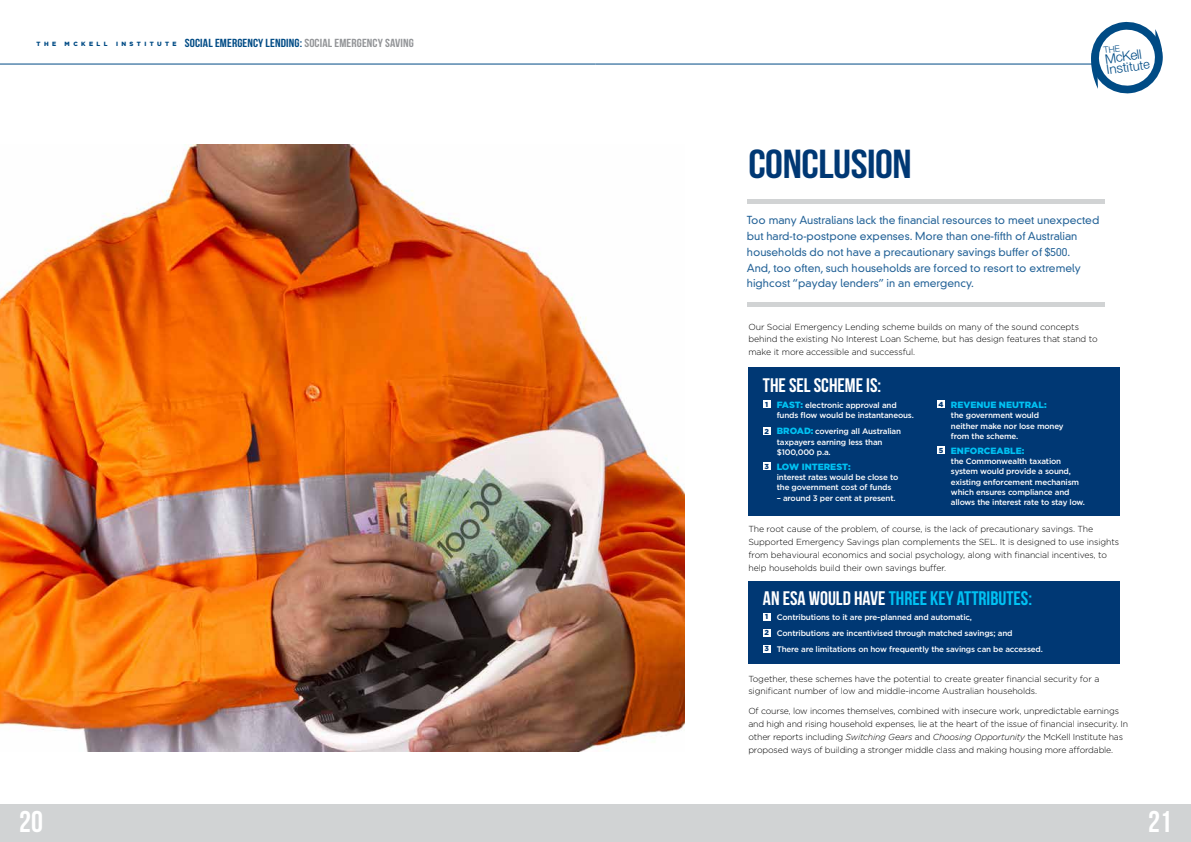
<style>
.page{position:relative;width:1191px;height:842px;background:#fff}
.page>*{position:absolute;margin:0;border:0;box-sizing:border-box;transform-origin:0 0}
.t1{font:40.5px "Bebas Neue";letter-spacing:-.01em;color:#003874;scale:1.11 1}
.t2{font:30px "Bebas Neue";color:#fff}
.t3{font:19.6px "Bebas Neue";color:#00c2f3}
.t4{font:19.6px "Bebas Neue";color:#fff}
.t5{font:300 13.2px/10.6px "Helvetica Neue";color:#004b85}
.t6{font:11.7px "Bebas Neue";letter-spacing:.01em;color:#004b85;scale:1.11 1}
.t7{font:300 10.8px/15.7px "DIN Neuzeit Grotesk";color:#236297}
.t8{font:900 9px "Gotham";color:#00c2f3}
.t9{font:300 8.8px/12.7px "Gotham";letter-spacing:-.01em;color:#000}
.t10{font:500 8px/10.4px "Gotham";letter-spacing:-.02em;color:#fff}
.t11{font:900 6.1px "Gotham";letter-spacing:.56em;color:#004b85}
.s1{font-family:"Gotham";font-weight:900;font-size:6.1px}
.s2{color:#939598}
.s3{font-size:12.7px}
.s4{font-weight:900;font-size:7.2px;color:#003874}
.s5{font-weight:900;font-size:9px;color:#00c2f3}
.s6{font-size:7.2px;color:#003874}
.s7{color:#fff}
.s8{font-style:italic}
</style>
<div class="page">
<div style="left:0;top:804px;width:595px;height:38px;background:#d1d3d4"></div>
<div style="left:595px;top:804px;width:596px;height:38px;background:#d1d3d4"></div>
<hr style="left:0;top:64px;width:595px;height:1px;background:#004b85">
<hr style="left:595px;top:64px;width:501px;height:1px;background:#004b85">
<hr style="left:747px;top:199px;width:357px;height:4px;background:#d1d3d4">
<div style="left:747px;top:302px;width:357px;height:5px;background:#d1d3d4"></div>
<img style="left:0;top:144px;width:684px;height:608px">
<div style="left:748px;top:367px;width:372px;height:149px;background:#003874"></div>
<div style="left:763px;top:401px;width:7px;height:7px;background:#fff"></div>
<div style="left:763px;top:427px;width:7px;height:8px;background:#fff"></div>
<div style="left:763px;top:462px;width:7px;height:8px;background:#fff"></div>
<div style="left:937px;top:401px;width:7px;height:7px;background:#fff"></div>
<div style="left:937px;top:446px;width:7px;height:8px;background:#fff"></div>
<div style="left:748px;top:581px;width:372px;height:83px;background:#003874"></div>
<div style="left:763px;top:613px;width:7px;height:8px;background:#fff"></div>
<div style="left:763px;top:629px;width:7px;height:8px;background:#fff"></div>
<div style="left:763px;top:645px;width:7px;height:8px;background:#fff"></div>
<svg style="left:1088px;top:21px;width:75px;height:73px"></svg>
<p class="t11" style="left:37px;top:40px;width:21px">THE</p>
<p class="t11" style="left:65px;top:40px;width:44px">MCKELL</p>
<h3 class="t6" style="left:116px;top:36px;width:270px"><span class="s1">I N S T I T U T E</span> SOCIAL EMERGENCY LENDING: <span class="s2">SOCIAL EMERGENCY SAVING</span></h3>
<h3 class="t5" style="left:1104px;top:54px;width:45px;rotate:-8deg">McKell<br>Insti<span class="s3">tute</span></h3>
<h1 class="t1" style="left:748px;top:142px;width:149px">CONCLUSION</h1>
<p class="t7" style="left:747px;top:212px;width:354px">Too many Australians lack the financial resources to meet unexpected but hard-to-postpone expenses. More than one-fifth of Australian households do not have a precautionary savings buffer of $500.<br>And, too often, such households are forced to resort to extremely highcost “payday lenders” in an emergency.</p>
<p class="t9" style="left:748px;top:320px;width:351px">Our Social Emergency Lending scheme builds on many of the sound concepts behind the existing No Interest Loan Scheme, but has design features that stand to make it more accessible and successful.</p>
<h3 class="t4" style="left:763px;top:374px;width:120px">THE SEL SCHEME IS:</h3>
<p class="t10" style="left:776px;top:400px;width:139px;text-indent:-11px"><span class="s4">1</span> <span class="s5">FAST:</span> electronic approval and funds flow would be instantaneous.</p>
<p class="t10" style="left:776px;top:426px;width:126px;text-indent:-12px"><span class="s4">2</span> <span class="s5">BROAD:</span> covering all Australian taxpayers earning less than $100,000 p.a.</p>
<p class="t8" style="left:764px;top:460px;width:88px"><span class="s6">3</span> LOW INTEREST:</p>
<p class="t10" style="left:776px;top:472px;width:123px">interest rates would be close to the government cost of funds</p>
<p class="t10" style="left:776px;top:492px;width:120px">– around 3 per cent at present.</p>
<p class="t8" style="left:938px;top:398px;width:110px"><span class="s6">4</span> REVENUE NEUTRAL:</p>
<p class="t10" style="left:951px;top:410px;width:114px">the government would neither make nor lose money from the scheme.</p>
<p class="t8" style="left:938px;top:444px;width:87px"><span class="s6">5</span> ENFORCEABLE:</p>
<p class="t10" style="left:951px;top:456px;width:135px">the Commonwealth taxation system would provide a sound, existing enforcement mechanism which ensures compliance and allows the interest rate to stay low.</p>
<p class="t9" style="left:748px;top:523px;width:372px">The root cause of the problem, of course, is the lack of precautionary savings. The Supported Emergency Savings plan complements the SEL. It is designed to use insights from behavioural economics and social psychology, along with financial incentives, to help households build their own savings buffer.</p>
<h3 class="t3" style="left:763px;top:588px;width:271px"><span class="s7">AN ESA WOULD HAVE</span> THREE KEY ATTRIBUTES:</h3>
<p class="t10" style="left:764px;top:609px;width:280px;line-height:16px"><span class="s4">1</span> Contributions to it are pre-planned and automatic,<br><span class="s4">2</span> Contributions are incentivised through matched savings; and<br><span class="s4">3</span> There are limitations on how frequently the savings can be accessed.</p>
<p class="t9" style="left:748px;top:672px;width:352px">Together, these schemes have the potential to create greater financial security for a significant number of low and middle-income Australian households.</p>
<p class="t9" style="left:748px;top:705px;width:381px">Of course, low incomes themselves, combined with insecure work, unpredictable earnings and high and rising household expenses, lie at the heart of the issue of financial insecurity. In other reports including <span class="s8">Switching Gears</span> and <span class="s8">Choosing Opportunity</span> the McKell Institute has proposed ways of building a stronger middle class and making housing more affordable.</p>
<h2 class="t2" style="left:19px;top:805px;width:25px">20</h2>
<h2 class="t2" style="left:1148px;top:805px;width:25px">21</h2>
</div>
